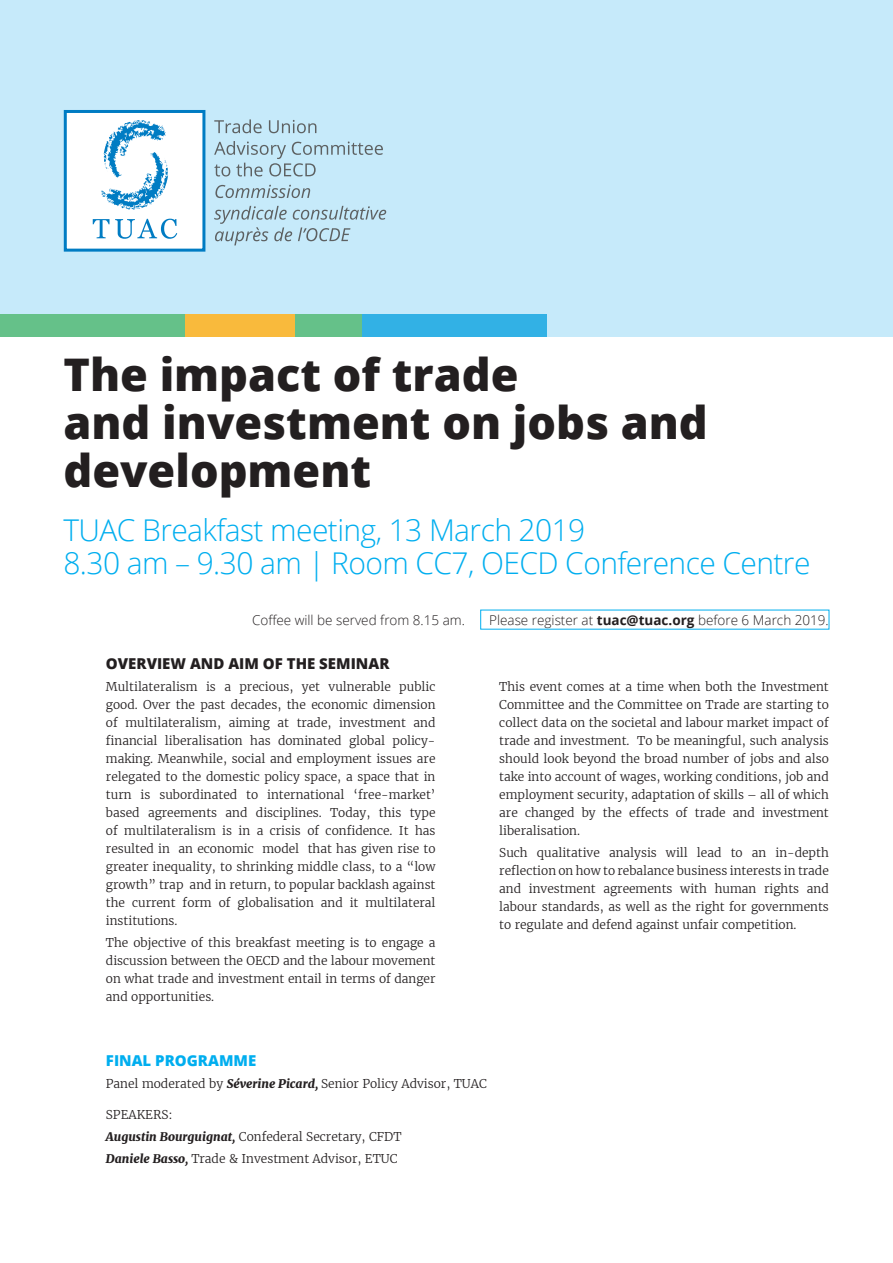
<style>
.page{position:relative;width:893px;height:1263px;background:#fff}
.page>*{position:absolute;margin:0;border:0;box-sizing:border-box;transform-origin:0 0}
.t1{font:800 45px/48px "Open Sans";color:#231f20}
.t2{font:300 30px/33px "Open Sans";letter-spacing:-.02em;color:#00aeef}
.t3{font:800 15px "Open Sans";color:#231f20}
.t4{font:800 15px "Open Sans";color:#00aeef}
.t5{font:300 13.5px "Open Sans";color:#231f20}
.t6{font:300 12px/18px "Merriweather";color:#231f20;text-align:justify}
.s1{font-weight:700}
.s2{font-weight:900;font-style:italic}
</style>
<div class="page">
<div style="left:0;top:0;width:893px;height:337px;background:#c6eafa"></div>
<div style="left:0;top:314px;width:380px;height:23px;background:#65c189"></div>
<div style="left:185px;top:314px;width:110px;height:23px;background:#f9ba3c"></div>
<div style="left:362px;top:314px;width:185px;height:23px;background:#32b1e5"></div>
<svg style="left:214px;top:119px;width:48px;height:14px"></svg>
<svg style="left:269px;top:120px;width:47px;height:13px"></svg>
<svg style="left:214px;top:141px;width:169px;height:35px"></svg>
<svg style="left:215px;top:185px;width:95px;height:13px"></svg>
<svg style="left:214px;top:206px;width:172px;height:39px"></svg>
<div style="left:64px;top:110px;width:141px;height:142px;background:#fff;border:3px solid #007cc3"></div>
<svg style="left:101px;top:120px;width:68px;height:90px"></svg>
<svg style="left:93px;top:219px;width:16px;height:19px"></svg>
<svg style="left:115px;top:219px;width:62px;height:20px"></svg>
<h1 class="t1" style="left:63px;top:348px;width:646px">The impact of trade<br>and investment on jobs and development</h1>
<h2 class="t2" style="left:63px;top:513px;width:748px">TUAC Breakfast meeting, 13 March 2019<br>8.30 am – 9.30 am | Room CC7, OECD Conference Centre</h2>
<p class="t5" style="left:252px;top:611px;width:214px">Coffee will be served from 8.15 am.</p>
<p class="t5" style="left:489px;top:611px;width:341px">Please register at <span class="s1">tuac@tuac.org</span> before 6 March 2019.</p>
<p class="t3" style="left:106px;top:652px;width:285px">OVERVIEW AND AIM OF THE SEMINAR</p>
<p class="t6" style="left:106px;top:677px;width:331px">Multilateralism is a precious, yet vulnerable public good. Over the past decades, the economic dimension of multilateralism, aiming at trade, investment and financial liberalisation has dominated global policy&shy;making. Meanwhile, social and employment issues are relegated to the domestic policy space, a space that in turn is subordinated to international ‘free-market’ based agreements and disciplines. Today, this type of multilateralism is in a crisis of confidence. It has resulted in an economic model that has given rise to greater inequality, to shrinking middle class, to a “low growth” trap and in return, to popular backlash against the current form of globalisation and it multilateral institutions.</p>
<p class="t6" style="left:106px;top:933px;width:331px">The objective of this breakfast meeting is to engage a discussion between the OECD and the labour movement on what trade and investment entail in terms of danger and opportunities.</p>
<p class="t6" style="left:499px;top:677px;width:331px">This event comes at a time when both the Investment Committee and the Committee on Trade are starting to collect data on the societal and labour market impact of trade and investment. To be meaningful, such analysis should look beyond the broad number of jobs and also take into account of wages, working conditions, job and employment security, adaptation of skills – all of which are changed by the effects of trade and investment liberalisation.</p>
<p class="t6" style="left:499px;top:843px;width:331px">Such qualitative analysis will lead to an in-depth reflection on how to rebalance business interests in trade and investment agreements with human rights and labour standards, as well as the right for governments to regulate and defend against unfair competition.</p>
<p class="t4" style="left:106px;top:1049px;width:152px">FINAL PROGRAMME</p>
<p class="t6" style="left:106px;top:1074px;width:382px">Panel moderated by <span class="s2">Séverine Picard,</span> Senior Policy Advisor, TUAC</p>
<p class="t6" style="left:106px;top:1103px;width:297px;line-height:22.2px;text-align:left">SPEAKERS:<br><span class="s2">Augustin Bourguignat,</span> Confederal Secretary, CFDT<br><span class="s2">Daniele Basso,</span> Trade &amp; Investment Advisor, ETUC</p>
</div>
